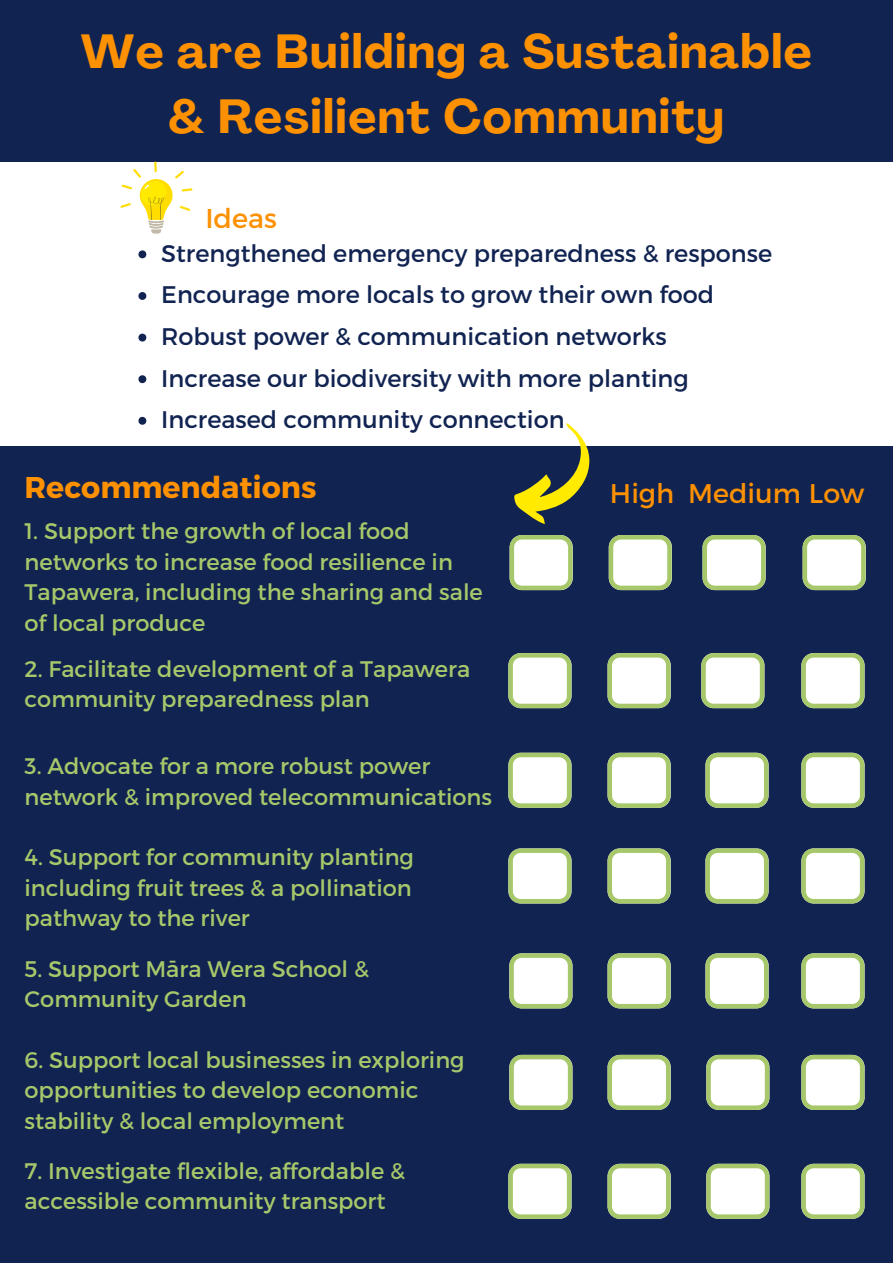
<style>
.page{position:relative;width:893px;height:1264px;background:#fff}
.page>*{position:absolute;margin:0;border:0;box-sizing:border-box;transform-origin:0 0}
.t1{font:700 47.25px "Agrandir";letter-spacing:.03em;color:#fd9102}
.t2{font:700 30px "Montserrat";color:#fd9102}
.t3{font:27.15px "Montserrat";color:#fd9102}
.t4{font:27px "Montserrat";color:#fd9102}
.t5{font:24px "Montserrat";color:#112351}
.t6{font:22.5px/30.3px "Montserrat";color:#a7c86a}
</style>
<div class="page">
<div style="left:0;top:446px;width:892px;height:816px;background:#112351"></div>
<svg style="left:508px;top:653px;width:63px;height:55px;background:#e0e9d2"></svg>
<svg style="left:607px;top:653px;width:63px;height:55px;background:#dfe8d2"></svg>
<svg style="left:701px;top:653px;width:63px;height:55px;background:#e0e9d2"></svg>
<svg style="left:801px;top:752px;width:63px;height:55px;background:#dee7d2"></svg>
<svg style="left:705px;top:752px;width:63px;height:55px;background:#dee7d2"></svg>
<svg style="left:607px;top:752px;width:63px;height:55px;background:#dee7d2"></svg>
<svg style="left:508px;top:752px;width:63px;height:55px;background:#dee7d2"></svg>
<svg style="left:801px;top:653px;width:63px;height:55px;background:#dfe9d2"></svg>
<svg style="left:801px;top:1054px;width:63px;height:55px;background:#dee7d2"></svg>
<svg style="left:801px;top:953px;width:63px;height:55px;background:#dfe8d2"></svg>
<svg style="left:508px;top:848px;width:63px;height:55px;background:#dfe8d2"></svg>
<svg style="left:607px;top:848px;width:63px;height:55px;background:#dfe8d2"></svg>
<svg style="left:705px;top:848px;width:63px;height:55px;background:#dfe8d2"></svg>
<svg style="left:801px;top:848px;width:63px;height:55px;background:#dfe8d2"></svg>
<svg style="left:801px;top:1163px;width:63px;height:55px;background:#dee7d2"></svg>
<svg style="left:705px;top:953px;width:63px;height:55px;background:#dfe8d2"></svg>
<svg style="left:607px;top:953px;width:63px;height:55px;background:#dfe8d2"></svg>
<svg style="left:509px;top:953px;width:63px;height:55px;background:#dfe8d2"></svg>
<svg style="left:508px;top:1163px;width:63px;height:55px;background:#dee7d2"></svg>
<svg style="left:706px;top:1054px;width:63px;height:55px;background:#dee7d2"></svg>
<svg style="left:607px;top:1054px;width:63px;height:55px;background:#dee7d2"></svg>
<svg style="left:509px;top:1054px;width:63px;height:55px;background:#dee7d2"></svg>
<svg style="left:607px;top:1163px;width:63px;height:55px;background:#dee7d2"></svg>
<svg style="left:706px;top:1163px;width:63px;height:55px;background:#dee7d2"></svg>
<svg style="left:514px;top:423px;width:75px;height:101px"></svg>
<div style="left:0;top:0;width:892px;height:162px;background:#112351"></div>
<svg style="left:138px;top:250px;width:8px;height:8px"></svg>
<svg style="left:138px;top:292px;width:8px;height:8px"></svg>
<svg style="left:138px;top:333px;width:8px;height:8px"></svg>
<svg style="left:138px;top:375px;width:8px;height:8px"></svg>
<svg style="left:138px;top:417px;width:8px;height:8px"></svg>
<svg style="left:120px;top:162px;width:72px;height:71px"></svg>
<svg style="left:509px;top:535px;width:63px;height:55px;background:#dfe8d2"></svg>
<svg style="left:608px;top:535px;width:64px;height:55px;background:#dde6d1"></svg>
<svg style="left:702px;top:535px;width:63px;height:55px;background:#dfe8d2"></svg>
<svg style="left:802px;top:535px;width:63px;height:55px;background:#dfe8d2"></svg>
<p class="t1" style="left:81px;top:32px;width:732px">We are Building a Sustainable</p>
<p class="t1" style="left:168px;top:98px;width:557px">&amp; Resilient Community</p>
<p class="t3" style="left:205px;top:200px;width:73px">Ideas</p>
<p class="t5" style="left:161px;top:237px;width:612px">Strengthened emergency preparedness &amp; response</p>
<p class="t5" style="left:161px;top:279px;width:554px">Encourage more locals to grow their own food</p>
<p class="t5" style="left:161px;top:321px;width:507px">Robust power &amp; communication networks</p>
<p class="t5" style="left:161px;top:362px;width:529px">Increase our biodiversity with more planting</p>
<p class="t5" style="left:161px;top:404px;width:405px">Increased community connection</p>
<p class="t2" style="left:25px;top:468px;width:293px">Recommendations</p>
<p class="t6" style="left:25px;top:515px;width:460px">1. Support the growth of local food networks to increase food resilience in Tapawera, including the sharing and sale of local produce</p>
<p class="t6" style="left:25px;top:652px;width:447px">2. Facilitate development of a Tapawera</p>
<p class="t6" style="left:25px;top:683px;width:346px">community preparedness plan</p>
<p class="t6" style="left:25px;top:749px;width:407px">3. Advocate for a more robust power</p>
<p class="t6" style="left:25px;top:780px;width:469px">network &amp; improved telecommunications</p>
<p class="t6" style="left:25px;top:841px;width:391px;text-align:justify">4. Support for community planting including fruit trees &amp; a pollination pathway to the river</p>
<p class="t6" style="left:25px;top:952px;width:346px">5. Support Māra Wera School &amp;</p>
<p class="t6" style="left:25px;top:982px;width:223px">Community Garden</p>
<p class="t6" style="left:25px;top:1043px;width:441px">6. Support local businesses in exploring</p>
<p class="t6" style="left:25px;top:1073px;width:395px">opportunities to develop economic stability &amp; local employment</p>
<p class="t6" style="left:25px;top:1154px;width:382px">7. Investigate flexible, affordable &amp;</p>
<p class="t6" style="left:25px;top:1185px;width:362px">accessible community transport</p>
<p class="t4" style="left:610px;top:476px;width:256px">High Medium Low</p>
</div>
